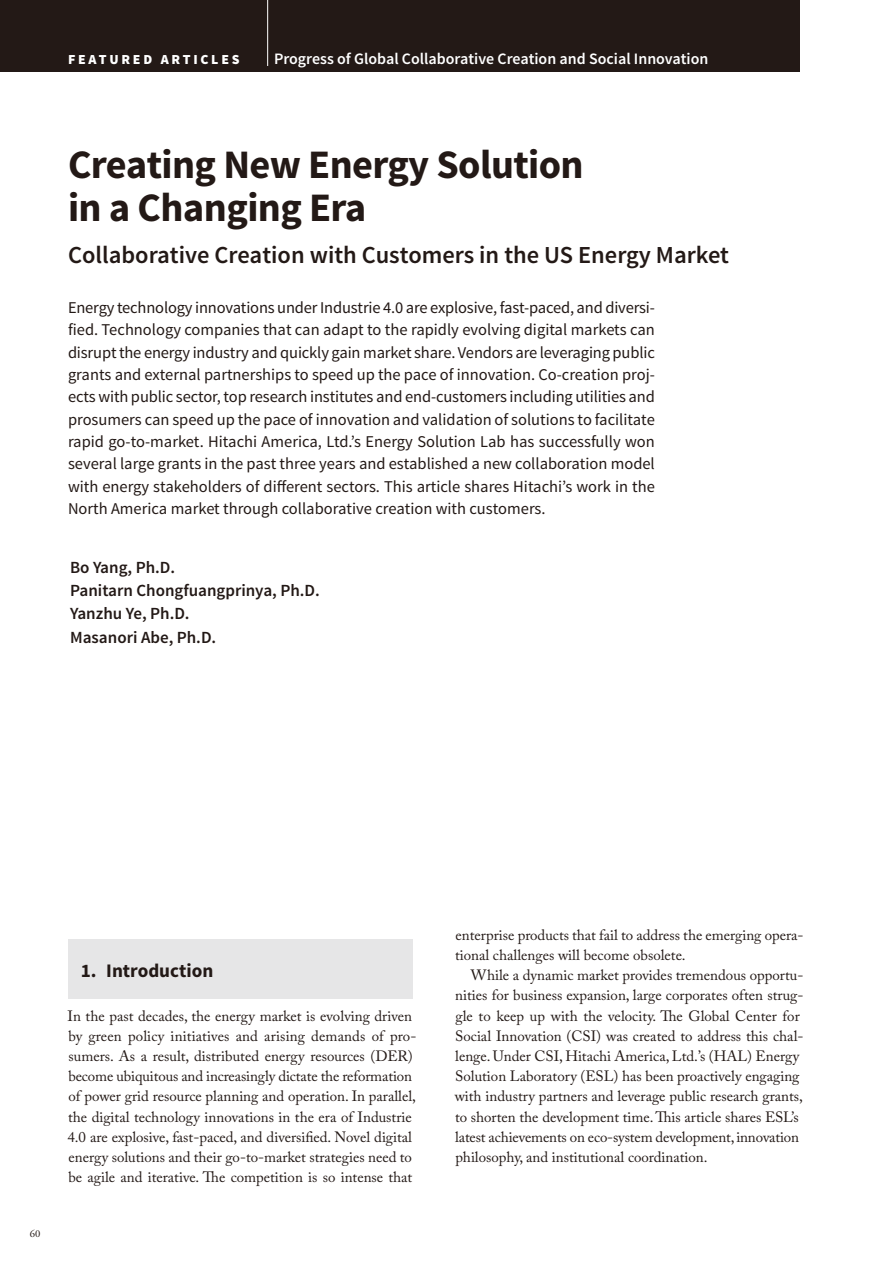
<style>
.page{position:relative;width:893px;height:1263px;background:#fff}
.page>*{position:absolute;margin:0;border:0;box-sizing:border-box;transform-origin:0 0}
.t1{font:700 40.35px/42.5px "Source Sans Pro";letter-spacing:-.015em;color:#231916}
.t2{font:600 24.45px "Source Sans Pro";color:#231916}
.t3{font:700 19.2px "Source Sans Pro";color:#231916}
.t4{font:600 16.95px/23.4px "Source Sans Pro";color:#231916}
.t5{font:16.5px/22.4px "Source Sans Pro";color:#231916;text-align:justify}
.t6{font:600 15.9px "Source Sans Pro";color:#fff}
.t7{font:14.85px/20.2px "Adobe Caslon Pro";color:#231916}
.t8{font:900 13.8px "Source Sans Pro";letter-spacing:.2em;color:#fff}
.t9{font:10.65px "Adobe Garamond Pro";color:#231916}
.s1{color:#fff}
</style>
<div class="page">
<div style="left:0;top:0;width:799px;height:72px;background:#231916"></div>
<hr style="left:267px;top:0;width:1px;height:66px;background:#fff">
<div style="left:68px;top:939px;width:344px;height:60px;background:#e6e6e7"></div>
<p class="t8" style="left:68px;top:51px;width:173px">FEATURED ARTICLES</p>
<p class="t6" style="left:274px;top:53px;width:436px">Progress of Global Collaborative Creation and Social Innovation</p>
<h1 class="t1" style="left:68px;top:147px;width:517px">Creating New Energy Solution in a Changing Era</h1>
<h2 class="t2" style="left:68px;top:246px;width:662px">Collaborative Creation with Customers in the US Energy Market</h2>
<p class="t5" style="left:68px;top:298px;width:588px">Energy technology innovations under Industrie 4.0 are explosive, fast-paced, and diversi&shy;fied. Technology companies that can adapt to the rapidly evolving digital markets can disrupt the energy industry and quickly gain market share. Vendors are leveraging public grants and external partnerships to speed up the pace of innovation. Co-creation proj&shy;ects with public sector, top research institutes and end-customers including utilities and prosumers can speed up the pace of innovation and validation of solutions to facilitate rapid go-to-market. Hitachi America, Ltd.’s Energy Solution Lab has successfully won several large grants in the past three years and established a new collaboration model with energy stakeholders of different sectors. This article shares Hitachi’s work in the North America market through collaborative creation with customers.</p>
<p class="t4" style="left:70px;top:557px;width:251px">Bo Yang, Ph.D.<br>Panitarn Chongfuangprinya, Ph.D.<br>Yanzhu Ye, Ph.D.<br>Masanori Abe, Ph.D.</p>
<p class="t9" style="left:30px;top:1228px;width:15px">60<span class="s1">.</span></p>
<p class="t3" style="left:81px;top:964px;width:134px">1. Introduction</p>
<p class="t7" style="left:67px;top:1007px;width:351px">In the past decades, the energy market is evolving driven by green policy initiatives and arising demands of pro&shy;sumers. As a result, distributed energy resources (DER) become ubiquitous and increasingly dictate the reformation of power grid resource planning and operation. In parallel, the digital technology innovations in the era of Industrie 4.0 are explosive, fast-paced, and diversified. Novel digital energy solutions and their go-to-market strategies need to be agile and iterative. The competition is so intense that</p>
<p class="t7" style="left:455px;top:926px;width:350px">enterprise products that fail to address the emerging opera&shy;tional challenges will become obsolete.</p>
<p class="t7" style="left:455px;top:967px;width:350px;text-indent:16px">While a dynamic market provides tremendous opportu&shy;nities for business expansion, large corporates often strug&shy;gle to keep up with the velocity. The Global Center for Social Innovation (CSI) was created to address this chal&shy;lenge. Under CSI, Hitachi America, Ltd.’s (HAL) Energy Solution Laboratory (ESL) has been proactively engaging with industry partners and leverage public research grants, to shorten the development time. This article shares ESL’s latest achievements on eco-system development, innovation philosophy, and institutional coordination.</p>
</div>
